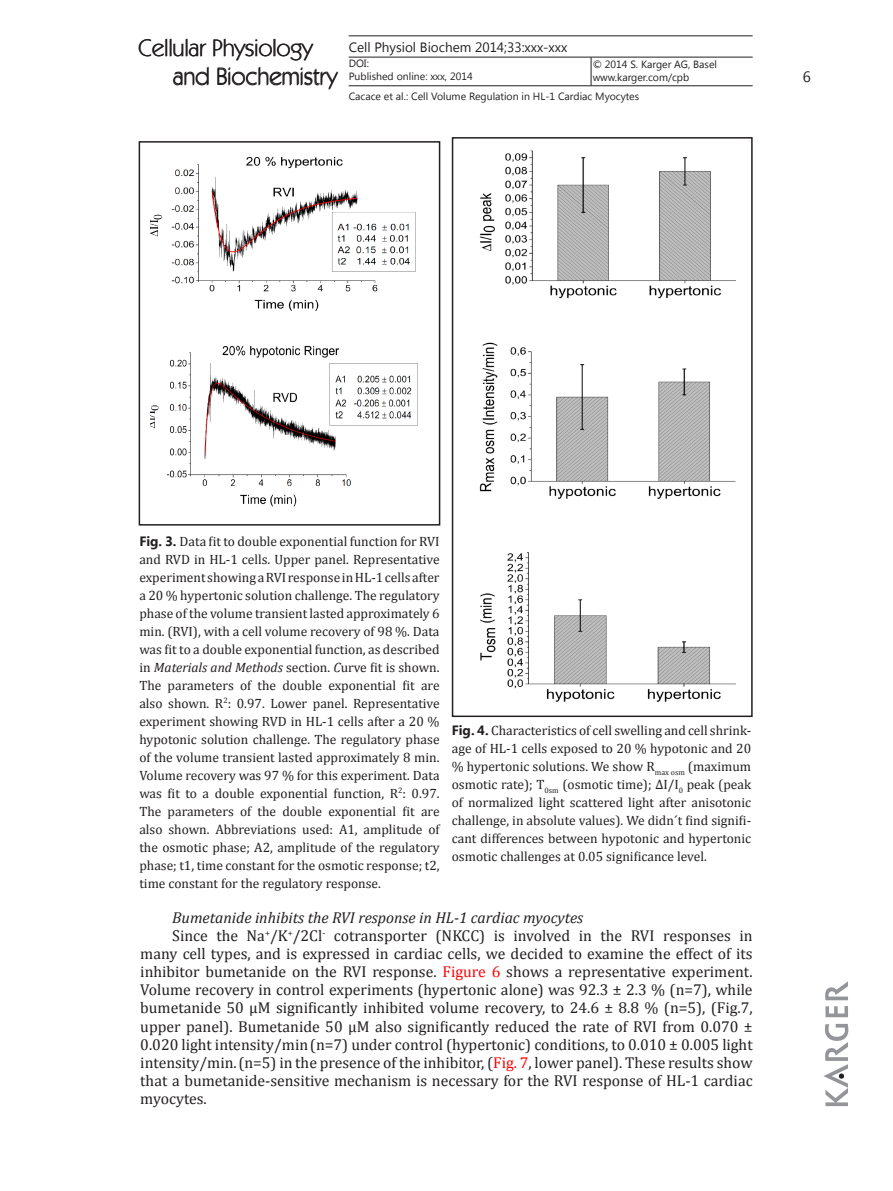
<style>
.page{position:relative;width:893px;height:1191px;background:#fff}
.page>*{position:absolute;margin:0;border:0;box-sizing:border-box;transform-origin:0 0}
.t1{font:24px "Kabel IT Cby BT";color:#231f20}
.t2{font:15.75px/18px "Cambria";color:#231f20;text-align:justify}
.t3{font:italic 15.75px "Cambria";color:#231f20}
.t4{font:15px "Segoe UI";color:#231f20}
.t5{font:13.5px/18px "Cambria";color:#231f20;text-align:justify}
.t6{font:13.5px "Segoe UI";color:#231f20}
.t7{font:10.5px/12.6px "Segoe UI";color:#231f20}
.s1{font-family:"Segoe UI";font-weight:700}
.s2{font-style:italic}
.s3{color:#f00}
</style>
<div class="page">
<hr style="left:349px;top:36px;width:404px;height:1px;background:#231f20">
<hr style="left:349px;top:57px;width:404px;height:1px;background:#231f20">
<hr style="left:349px;top:85px;width:404px;height:1px;background:#231f20">
<svg style="left:591px;top:57px;width:1px;height:28px"></svg>
<img style="left:823px;top:981px;width:26px;height:126px">
<img style="left:479px;top:150px;width:257px;height:552px">
<div style="left:452px;top:137px;width:301px;height:580px;border:2px solid #231f20"></div>
<img style="left:150px;top:156px;width:268px;height:351px">
<div style="left:139px;top:141px;width:301px;height:384px;border:2px solid #231f20"></div>
<h1 class="t1" style="left:139px;top:33px;width:176px">Cellular Physiology</h1>
<h1 class="t1" style="left:173px;top:62px;width:166px">and Biochemistry</h1>
<p class="t6" style="left:349px;top:37px;width:220px">Cell Physiol Biochem 2014;33:xxx-xxx</p>
<p class="t7" style="left:349px;top:57px;width:126px">DOI:<br>Published online: xxx, 2014</p>
<p class="t7" style="left:593px;top:57px;width:126px">© 2014 S. Karger AG, Basel www.karger.com/cpb</p>
<p class="t4" style="left:803px;top:66px;width:10px">6</p>
<p class="t7" style="left:349px;top:90px;width:292px">Cacace et al.: Cell Volume Regulation in HL-1 Cardiac Myocytes</p>
<p class="t5" style="left:139px;top:532px;width:302px"><span class="s1">Fig. 3.</span> Data fit to double exponential function for RVI and RVD in HL-1 cells. Upper panel. Representative experiment showing a RVI response in HL-1 cells after a 20 % hypertonic solution challenge. The regulatory phase of the volume transient lasted approximately 6 min. (RVI), with a cell volume recovery of 98 %. Data was fit to a double exponential function, as described in <span class="s2">Materials and Methods</span> section. <span class="s2">C</span>urve fit is shown.<br>The parameters of the double exponential fit are also shown. R<sup>2</sup>: 0.97. Lower panel. Representative experiment showing RVD in HL-1 cells after a 20 % hypotonic solution challenge. The regulatory phase of the volume transient lasted approximately 8 min.<br>Volume recovery was 97 % for this experiment. Data was fit to a double exponential function, R<sup>2</sup>: 0.97.<br>The parameters of the double exponential fit are also shown. Abbreviations used: A1, amplitude of the osmotic phase; A2, amplitude of the regulatory phase; t1, time constant for the osmotic response; t2, time constant for the regulatory response.</p>
<p class="t5" style="left:452px;top:721px;width:301px"><span class="s1">Fig. 4.</span> Characteristics of cell swelling and cell shrink&shy;age of HL-1 cells exposed to 20 % hypotonic and 20 % hypertonic solutions. We show R<sub>max</sub> <sub>osm</sub> (maximum osmotic rate); T<sub>0sm</sub> (osmotic time); ∆I/I<sub>0</sub> peak (peak of normalized light scattered light after anisotonic challenge, in absolute values). We didn´t find signifi&shy;cant differences between hypotonic and hypertonic osmotic challenges at 0.05 significance level.</p>
<p class="t3" style="left:172px;top:907px;width:413px">Bumetanide inhibits the RVI response in HL-1 cardiac myocytes</p>
<p class="t2" style="left:140px;top:927px;width:614px;text-indent:32px">Since the Na<sup>+</sup>/K<sup>+</sup>/2Cl<sup>-</sup> cotransporter (NKCC) is involved in the RVI responses in many cell types, and is expressed in cardiac cells, we decided to examine the effect of its inhibitor bumetanide on the RVI response. <span class="s3">Figure 6</span> shows a representative experiment.<br>Volume recovery in control experiments (hypertonic alone) was 92.3 ± 2.3 % (n=7), while bumetanide 50 µM significantly inhibited volume recovery, to 24.6 ± 8.8 % (n=5), (Fig.7, upper panel). Bumetanide 50 µM also significantly reduced the rate of RVI from 0.070 ± 0.020 light intensity/min(n=7) under control (hypertonic) conditions, to 0.010 ± 0.005 light intensity/min.(n=5) in the presence of the inhibitor, (<span class="s3">Fig. 7</span>, lower panel). These results show that a bumetanide-sensitive mechanism is necessary for the RVI response of HL-1 cardiac myocytes.</p>
</div>
